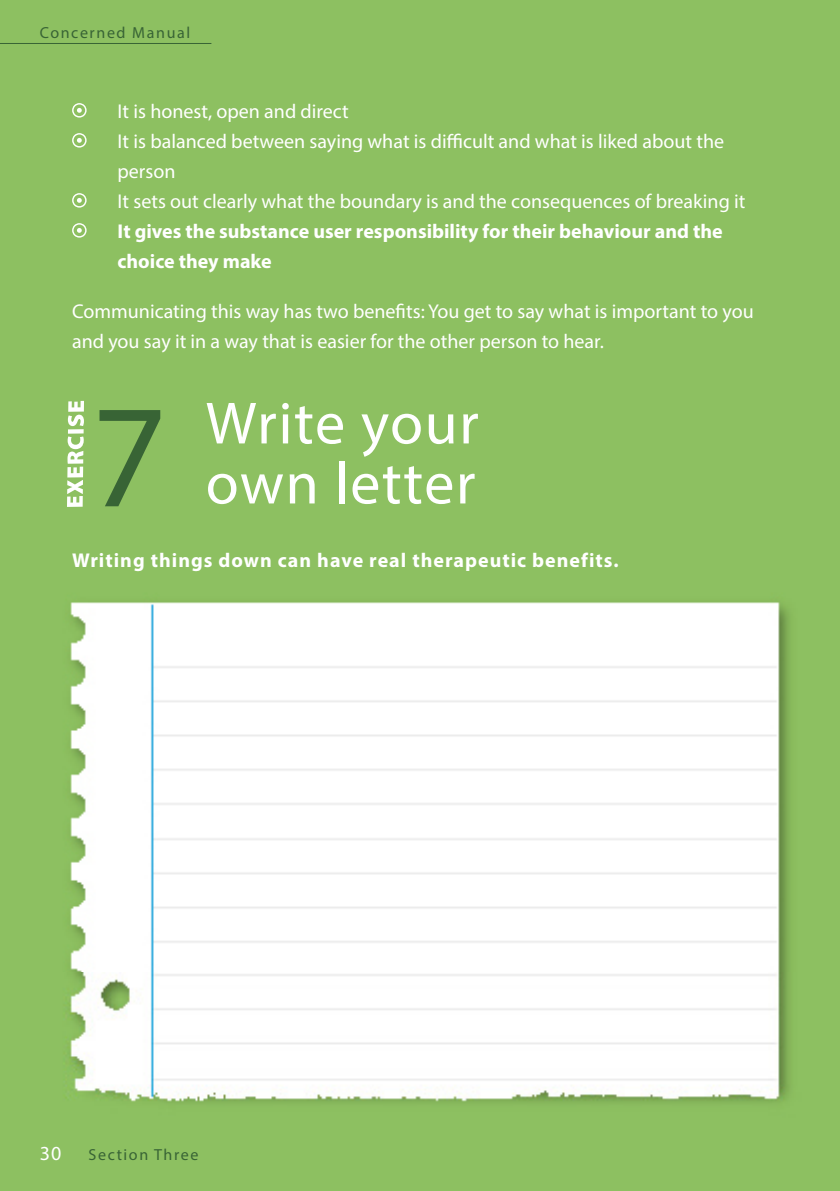
<style>
.page{position:relative;width:840px;height:1191px;background:#fff}
.page>*{position:absolute;margin:0;border:0;box-sizing:border-box;transform-origin:0 0}
.t1{font:148px "Myriad Pro";color:#386435}
.t2{font:60px "Myriad Pro";letter-spacing:.025em;color:#fff}
.t3{font:20px/30px "Myriad Pro";color:#fff}
.t4{font:700 20px/30px "Myriad Pro";color:#fff}
.t5{font:700 20px "Myriad Pro";letter-spacing:.05em;color:#fff}
.t6{font:16px "Myriad Pro";letter-spacing:.1em;color:#386435}
</style>
<div class="page">
<img style="left:0;top:0;width:839px;height:1191px">
<svg style="left:72px;top:103px;width:14px;height:15px"></svg>
<svg style="left:72px;top:133px;width:14px;height:15px"></svg>
<svg style="left:72px;top:193px;width:14px;height:15px"></svg>
<svg style="left:72px;top:223px;width:14px;height:15px"></svg>
<svg style="left:67px;top:401px;width:17px;height:106px"></svg>
<hr style="left:0;top:43px;width:211px;height:1px;background:#386435">
<p class="t6" style="left:40px;top:23px;width:152px">Concerned Manual</p>
<p class="t3" style="left:117px;top:96px;width:232px">It is honest, open and direct</p>
<p class="t3" style="left:117px;top:126px;width:607px">It is balanced between saying what is difficult and what is liked about the person</p>
<p class="t3" style="left:117px;top:186px;width:629px">It sets out clearly what the boundary is and the consequences of breaking it</p>
<p class="t4" style="left:117px;top:215px;width:606px">It gives the substance user responsibility for their behaviour and the choice they make</p>
<p class="t3" style="left:72px;top:296px;width:682px">Communicating this way has two benefits: You get to say what is important to you and you say it in a way that is easier for the other person to hear.</p>
<p class="t1" style="left:91px;top:365px;width:77px">7</p>
<p class="t2" style="left:206px;top:386px;width:274px">Write your</p>
<p class="t2" style="left:206px;top:446px;width:271px">own letter</p>
<p class="t5" style="left:72px;top:547px;width:547px">Writing things down can have real therapeutic benefits.</p>
<p class="t3" style="left:40px;top:1137px;width:23px">30</p>
<p class="t6" style="left:88px;top:1144px;width:111px">Section Three</p>
</div>
